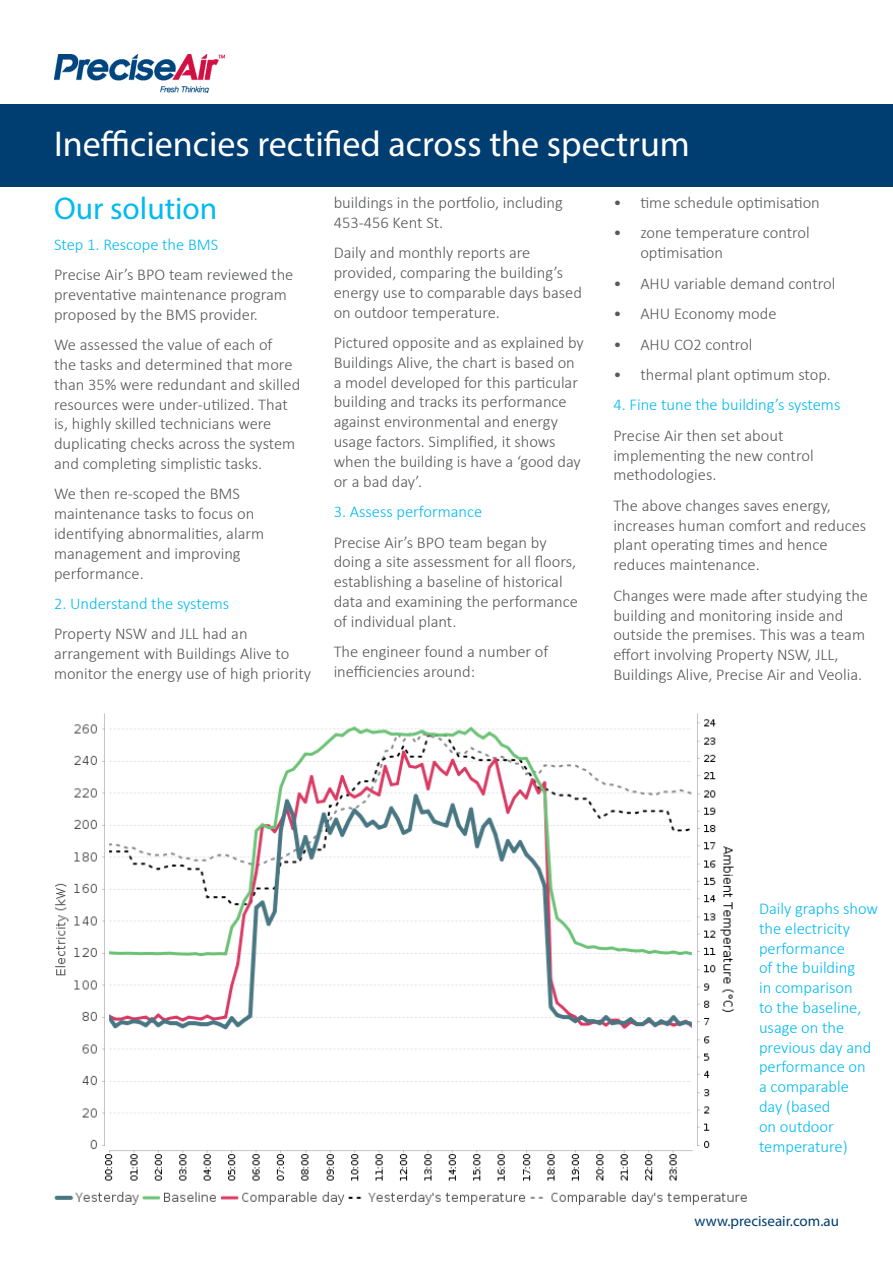
<style>
.page{position:relative;width:893px;height:1263px;background:#fff}
.page>*{position:absolute;margin:0;border:0;box-sizing:border-box;transform-origin:0 0}
.t1{font:36px "Myriad Pro";color:#fff}
.t2{font:31.5px "Myriad Pro";color:#00baf1}
.t3{font:300 16.5px/19.8px "Calibri";color:#57585a}
.t4{font:300 16.5px/19.8px "Calibri";color:#00baf1}
.t5{font:15px "Myriad Pro";color:#003d71}
</style>
<div class="page">
<img style="left:54px;top:55px;width:170px;height:38px">
<div style="left:0;top:104px;width:893px;height:83px;background:#003d71"></div>
<img style="left:54px;top:713px;width:693px;height:492px">
<p class="t1" style="left:54px;top:121px;width:637px">Inefficiencies rectified across the spectrum</p>
<p class="t2" style="left:54px;top:189px;width:165px">Our solution</p>
<p class="t4" style="left:54px;top:234px;width:166px">Step 1. Rescope the BMS</p>
<p class="t3" style="left:54px;top:265px;width:241px">Precise Air’s BPO team reviewed the preventative maintenance program proposed by the BMS provider.</p>
<p class="t3" style="left:54px;top:335px;width:248px">We assessed the value of each of<br>the tasks and determined that more than 35% were redundant and skilled resources were under-utilized. That is, highly skilled technicians were duplicating checks across the system and completing simplistic tasks.</p>
<p class="t3" style="left:54px;top:484px;width:212px">We then re-scoped the BMS maintenance tasks to focus on identifying abnormalities, alarm management and improving performance.</p>
<p class="t4" style="left:54px;top:593px;width:177px">2. Understand the systems</p>
<p class="t3" style="left:54px;top:624px;width:259px">Property NSW and JLL had an arrangement with Buildings Alive to monitor the energy use of high priority</p>
<p class="t3" style="left:334px;top:192px;width:231px">buildings in the portfolio, including<br>453-456 Kent St.</p>
<p class="t3" style="left:334px;top:243px;width:250px">Daily and monthly reports are provided, comparing the building’s energy use to comparable days based on outdoor temperature.</p>
<p class="t3" style="left:334px;top:332px;width:252px">Pictured opposite and as explained by Buildings Alive, the chart is based on a model developed for this particular building and tracks its performance against environmental and energy usage factors. Simplified, it shows when the building is have a ‘good day or a bad day’.</p>
<p class="t4" style="left:334px;top:502px;width:150px">3. Assess performance</p>
<p class="t3" style="left:334px;top:532px;width:246px">Precise Air’s BPO team began by doing a site assessment for all floors, establishing a baseline of historical data and examining the performance of individual plant.</p>
<p class="t3" style="left:334px;top:642px;width:216px">The engineer found a number of inefficiencies around:</p>
<p class="t3" style="left:613px;top:192px;width:208px">• time schedule optimisation</p>
<p class="t3" style="left:640px;top:223px;width:171px;text-indent:-27px">• zone temperature control optimisation</p>
<p class="t3" style="left:613px;top:273px;width:224px">• AHU variable demand control</p>
<p class="t3" style="left:613px;top:304px;width:165px">• AHU Economy mode</p>
<p class="t3" style="left:613px;top:334px;width:141px">• AHU CO2 control</p>
<p class="t3" style="left:613px;top:364px;width:219px">• thermal plant optimum stop.</p>
<p class="t4" style="left:613px;top:395px;width:229px">4. Fine tune the building’s systems</p>
<p class="t3" style="left:613px;top:425px;width:202px">Precise Air then set about implementing the new control methodologies.</p>
<p class="t3" style="left:613px;top:495px;width:254px">The above changes saves energy, increases human comfort and reduces plant operating times and hence reduces maintenance.</p>
<p class="t3" style="left:613px;top:585px;width:256px">Changes were made after studying the building and monitoring inside and outside the premises. This was a team effort involving Property NSW, JLL, Buildings Alive, Precise Air and Veolia.</p>
<p class="t4" style="left:759px;top:898px;width:121px">Daily graphs show the electricity performance<br>of the building<br>in comparison<br>to the baseline, usage on the previous day and performance on<br>a comparable<br>day (based<br>on outdoor temperature)</p>
<p class="t5" style="left:694px;top:1211px;width:146px">www.preciseair.com.au</p>
</div>
